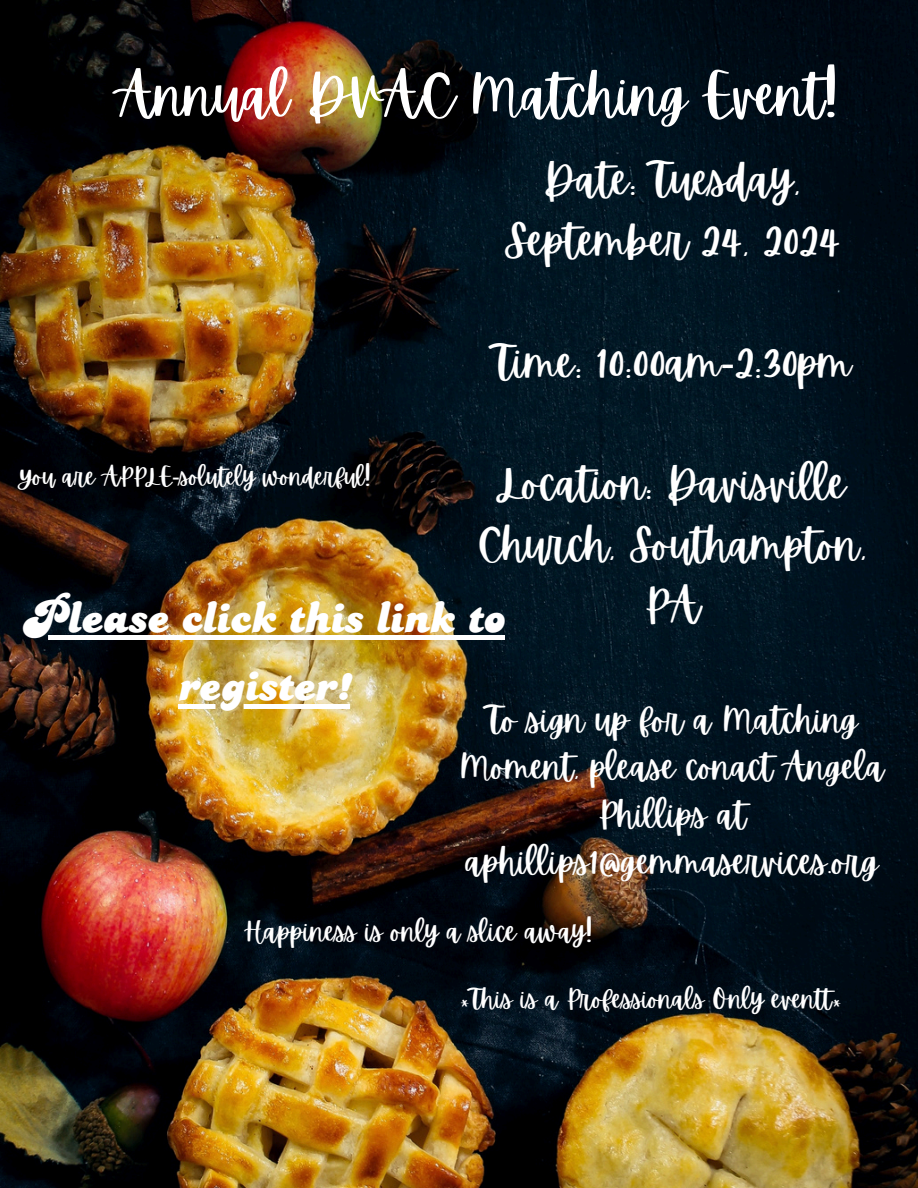
<style>
.page{position:relative;width:918px;height:1188px;background:#fff}
.page>*{position:absolute;margin:0;border:0;box-sizing:border-box;transform-origin:0 0}
.t1{font:55.35px "Apricots";color:#fff}
.t2{font:49.5px "Candice Com";color:#fff}
.t3{font:43.5px/60.8px "Apricots";color:#fff;text-align:center}
.t4{font:34.5px/47.2px "Apricots";color:#fff;text-align:center}
.t5{font:27px "Apricots";color:#fff}
.t6{font:25.5px "Apricots";color:#fff}
.t7{font:24px "Apricots";color:#fff}
.s1{font-family:"Noto Sans"}
</style>
<div class="page">
<img style="left:0;top:0;width:918px;height:1188px">
<div style="left:23px;top:635px;width:482px;height:5px;background:#fff"></div>
<svg style="left:178px;top:704px;width:172px;height:4px"></svg>
<h1 class="t1" style="left:117px;top:64px;width:722px">Annual DVAC Matching Event!</h1>
<h3 class="t3" style="left:504px;top:151px;width:337px">Date: Tuesday,<br>September 24, 2024</h3>
<h3 class="t3" style="left:493px;top:333px;width:360px">Time: 10:00am<span class="s1">-</span>2:30pm</h3>
<h3 class="t3" style="left:477px;top:454px;width:391px">Location: Davisville<br>Church, Southampton,<br>PA</h3>
<p class="t7" style="left:18px;top:463px;width:354px">You are APPLE<span class="s1">-</span>solutely wonderful!</p>
<h5 class="t2" style="left:23px;top:589px;width:484px">Please click this link to</h5>
<h5 class="t2" style="left:178px;top:658px;width:173px">register!</h5>
<h4 class="t4" style="left:460px;top:697px;width:426px">To sign up for a Matching<br>Moment, please conact Angela<br>Phillips at aphillips1@gemmaservices.org</h4>
<h2 class="t5" style="left:244px;top:916px;width:350px">Happiness is only a slice away!</h2>
<p class="t6" style="left:460px;top:984px;width:383px">*This is a Professionals Only eventt*</p>
</div>
